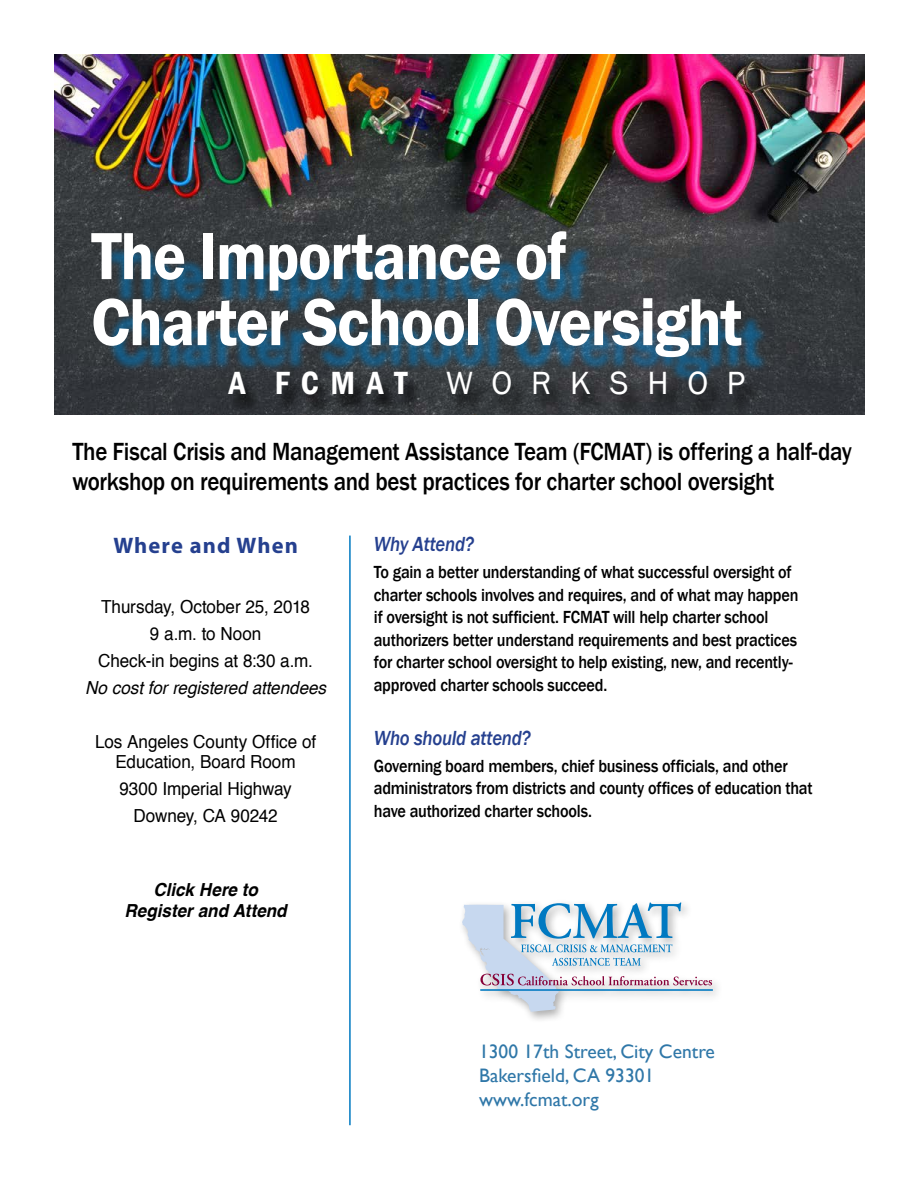
<style>
.page{position:relative;width:918px;height:1188px;background:#fff}
.page>*{position:absolute;margin:0;border:0;box-sizing:border-box;transform-origin:0 0}
.t1{font:600 69px/66px "Franklin Gothic";letter-spacing:-.02em;color:#fff;scale:.9 1}
.t2{font:33px "Franklin Gothic";letter-spacing:.57em;color:#fff}
.Intro_text{font:500 25.5px/30.6px "Franklin Gothic";letter-spacing:-.015em;color:#000;scale:.9 1}
.Sidebar{font:700 22.5px "Myriad Pro";letter-spacing:.05em;color:#25408f}
.Intro_text-2{font:italic 500 21px "Franklin Gothic";letter-spacing:-.015em;color:#25408f;scale:.9 1}
.t3{font:19.5px "Gill Sans";color:#2f77a8}
.Intro_text-3{font:500 18px/22.5px "Franklin Gothic";letter-spacing:-.015em;color:#000;scale:.9 1}
.Body_bold{font:18px/20.2px "Helvetica";letter-spacing:-.005em;color:#000;text-align:center;scale:.95 1}
.Body_bold-2{font:italic 18px "Helvetica";letter-spacing:-.005em;color:#000;scale:.95 1}
.Presenters__location{font:italic 700 18px/20.2px "Helvetica";color:#000;text-align:center;scale:.95 1}
.s1{font-weight:600;font-stretch:condensed}
</style>
<div class="page">
<img style="left:54px;top:54px;width:810px;height:361px">
<div style="left:106px;top:246px;width:662px;height:137px;background:#0079c1;opacity:.58"></div>
<svg style="left:462px;top:903px;width:250px;height:109px"></svg>
<hr style="left:480px;top:989px;width:233px;height:2px;background:#0079c1">
<div style="left:228px;top:377px;width:532px;height:39px;background:#000;opacity:.75"></div>
<hr style="left:349px;top:536px;width:2px;height:589px;background:#0079c1">
<p class="t1" style="left:91px;top:224px;width:725px">The Importance of<br>Charter School Oversight</p>
<p class="t2" style="left:229px;top:363px;width:518px"><span class="s1">A FCMAT</span> WORKSHOP</p>
<p class="Intro_text" style="left:72px;top:436px;width:868px">The Fiscal Crisis and Management Assistance Team (FCMAT) is offering a half-day workshop on requirements and best practices for charter school oversight</p>
<p class="Sidebar" style="left:113px;top:531px;width:186px">Where and When</p>
<p class="Body_bold" style="left:101px;top:597px;width:221px">Thursday, October 25, 2018</p>
<p class="Body_bold" style="left:150px;top:624px;width:119px">9 a.m. to Noon</p>
<p class="Body_bold" style="left:98px;top:651px;width:228px">Check-in begins at 8:30 a.m.</p>
<p class="Body_bold-2" style="left:85px;top:673px;width:255px">No cost for registered attendees</p>
<p class="Body_bold" style="left:95px;top:732px;width:234px">Los Angeles County Office of<br>Education, Board Room</p>
<p class="Body_bold" style="left:119px;top:779px;width:183px">9300 Imperial Highway</p>
<p class="Body_bold" style="left:134px;top:806px;width:153px">Downey, CA 90242</p>
<p class="Presenters__location" style="left:124px;top:880px;width:172px">Click Here to<br>Register and Attend</p>
<p class="Intro_text-2" style="left:374px;top:531px;width:113px">Why Attend?</p>
<p class="Intro_text-3" style="left:374px;top:561px;width:473px">To gain a better understanding of what successful oversight of charter schools involves and requires, and of what may happen if oversight is not sufficient. FCMAT will help charter school authorizers better understand requirements and best practices for charter school oversight to help existing, new, and recently&shy;approved charter schools succeed.</p>
<p class="Intro_text-2" style="left:374px;top:725px;width:176px">Who should attend?</p>
<p class="Intro_text-3" style="left:374px;top:755px;width:489px">Governing board members, chief business officials, and other administrators from districts and county offices of education that have authorized charter schools.</p>
<p class="t3" style="left:479px;top:1040px;width:237px">1300 17th Street, City Centre</p>
<p class="t3" style="left:479px;top:1064px;width:177px">Bakersfield, CA 93301</p>
<p class="t3" style="left:479px;top:1088px;width:121px">www.fcmat.org</p>
</div>
